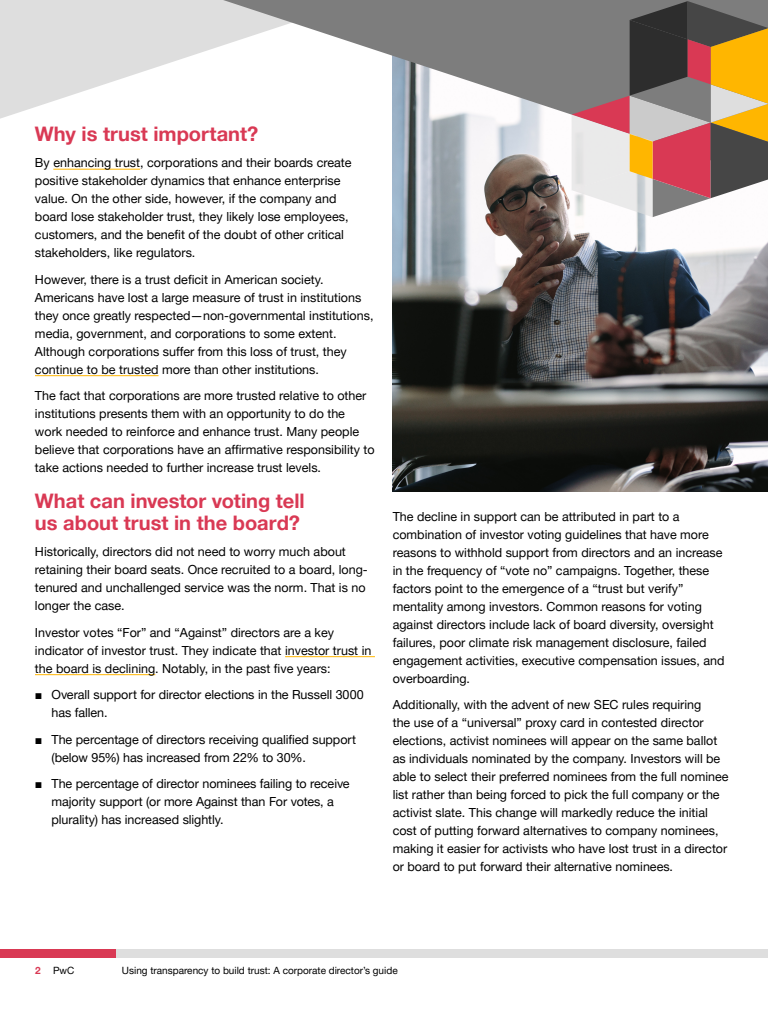
<style>
.page{position:relative;width:768px;height:1024px;background:#fff}
.page>*{position:absolute;margin:0;border:0;box-sizing:border-box;transform-origin:0 0}
.Body___Header{font:700 20px/22px "Helvetica Neue LT Pro";color:#d93954}
.t1{font:12.5px/18px "Helvetica Neue LT Pro";color:#000}
.t2{font:10px "Helvetica Neue LT Pro";color:#000}
.s1{font-family:"Arial"}
.s2{font-weight:700;color:#d93954}
</style>
<div class="page">
<hr style="left:53px;top:169px;width:87px;height:1px;background:#ffb600">
<hr style="left:35px;top:375px;width:124px;height:1px;background:#ffb600">
<hr style="left:285px;top:656px;width:90px;height:1px;background:#ffb600">
<hr style="left:35px;top:674px;width:120px;height:1px;background:#ffb600">
<img style="left:393px;top:179px;width:375px;height:313px">
<div style="left:0;top:949px;width:768px;height:9px;background:#dedede"></div>
<div style="left:0;top:949px;width:116px;height:9px;background:#d93954"></div>
<svg style="left:0;top:0;width:223px;height:119px;fill:#dedede"></svg>
<svg style="left:223px;top:0;width:545px;height:179px"></svg>
<svg style="left:572px;top:1px;width:196px;height:216px;background:#a58977"></svg>
<p class="Body___Header" style="left:35px;top:122px;width:225px">Why is trust important?</p>
<p class="t1" style="left:35px;top:153px;width:318px">By enhancing trust, corporations and their boards create positive stakeholder dynamics that enhance enterprise value. On the other side, however, if the company and board lose stakeholder trust, they likely lose employees, customers, and the benefit of the doubt of other critical stakeholders, like regulators.</p>
<p class="t1" style="left:35px;top:270px;width:340px">However, there is a trust deficit in American society.<br>Americans have lost a large measure of trust in institutions they once greatly respected—non-governmental institutions, media, government, and corporations to some extent.<br>Although corporations suffer from this loss of trust, they continue to be trusted more than other institutions.</p>
<p class="t1" style="left:35px;top:386px;width:341px">The fact that corporations are more trusted relative to other institutions presents them with an opportunity to do the work needed to reinforce and enhance trust. Many people believe that corporations have an affirmative responsibility to take actions needed to further increase trust levels.</p>
<p class="Body___Header" style="left:35px;top:489px;width:271px">What can investor voting tell us about trust in the board?</p>
<p class="t1" style="left:35px;top:542px;width:334px">Historically, directors did not need to worry much about retaining their board seats. Once recruited to a board, long&shy;tenured and unchallenged service was the norm. That is no longer the case.</p>
<p class="t1" style="left:35px;top:623px;width:338px">Investor votes “For” and “Against” directors are a key indicator of investor trust. They indicate that investor trust in the board is declining. Notably, in the past five years:</p>
<p class="t1" style="left:52px;top:685px;width:314px;text-indent:-17px"><span class="s1">■</span> Overall support for director elections in the Russell 3000 has fallen.</p>
<p class="t1" style="left:52px;top:730px;width:306px;text-indent:-17px"><span class="s1">■</span> The percentage of directors receiving qualified support (below 95%) has increased from 22% to 30%.</p>
<p class="t1" style="left:52px;top:774px;width:300px;text-indent:-17px"><span class="s1">■</span> The percentage of director nominees failing to receive majority support (or more Against than For votes, a plurality) has increased slightly.</p>
<p class="t1" style="left:393px;top:507px;width:333px">The decline in support can be attributed in part to a combination of investor voting guidelines that have more reasons to withhold support from directors and an increase in the frequency of “vote no” campaigns. Together, these factors point to the emergence of a “trust but verify” mentality among investors. Common reasons for voting against directors include lack of board diversity, oversight failures, poor climate risk management disclosure, failed engagement activities, executive compensation issues, and overboarding.</p>
<p class="t1" style="left:393px;top:696px;width:337px">Additionally, with the advent of new SEC rules requiring<br>the use of a “universal” proxy card in contested director elections, activist nominees will appear on the same ballot as individuals nominated by the company. Investors will be able to select their preferred nominees from the full nominee list rather than being forced to pick the full company or the activist slate. This change will markedly reduce the initial cost of putting forward alternatives to company nominees, making it easier for activists who have lost trust in a director or board to put forward their alternative nominees.</p>
<p class="t2" style="left:35px;top:964px;width:41px"><span class="s2">2</span> PwC</p>
<p class="t2" style="left:122px;top:964px;width:277px">Using transparency to build trust: A corporate director’s guide</p>
</div>
